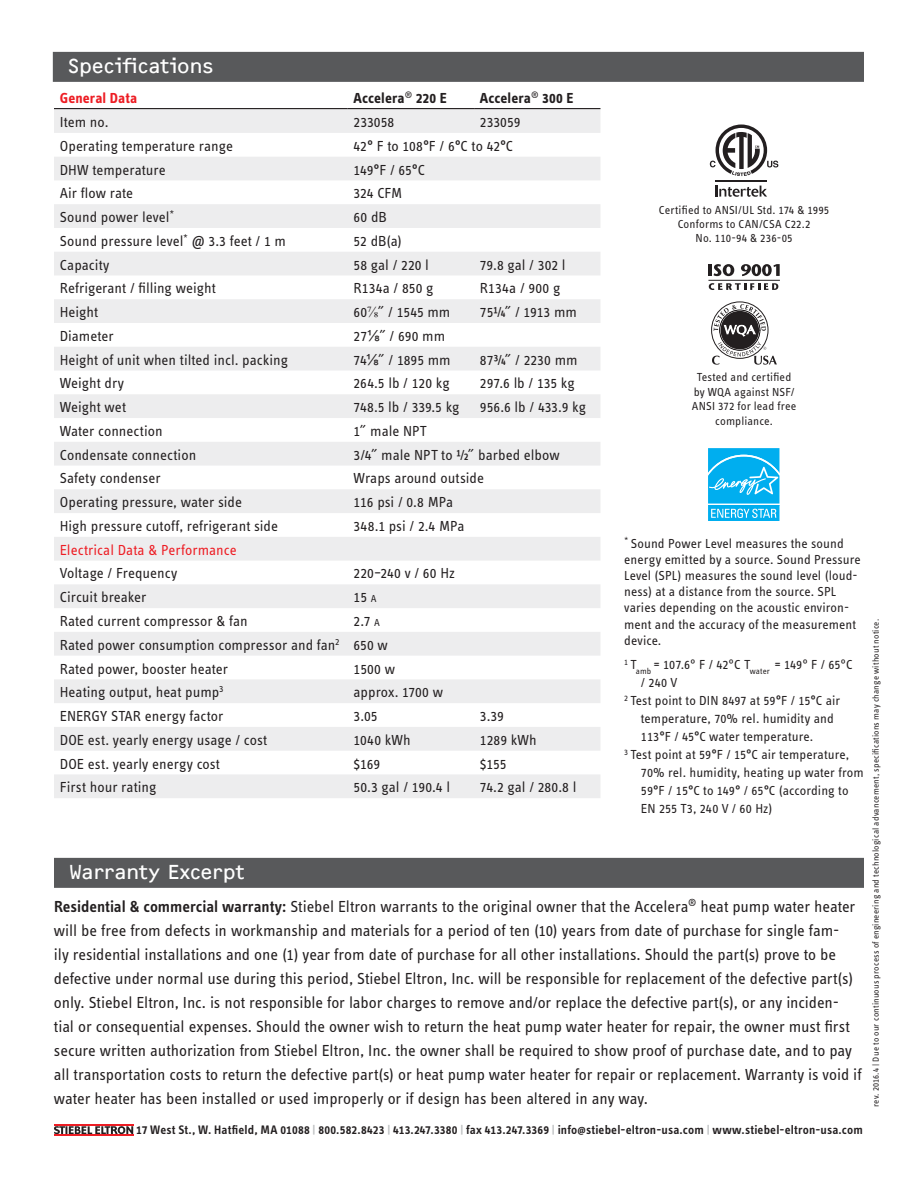
<style>
.page{position:relative;width:918px;height:1188px;background:#fff}
.page>*{position:absolute;margin:0;border:0;box-sizing:border-box;transform-origin:0 0}
.t1{font:21px "F2 FOCR Bczyk Com";color:#fff}
.t2{font:16.5px/24px "STE Info Text";letter-spacing:-.005em;color:#231f20}
.t3{font:15px/23.7px "STE Info Text";color:#231f20}
.t4{font:700 15px "STE Info Text";letter-spacing:.005em;color:#231f20}
.t5{font:15px "STE Info Text";color:#ed1d24}
.t6{font:700 15px "STE Info Text";letter-spacing:.005em;color:#ed1d24}
.t7{font:13.5px/16.2px "STE Info Text";letter-spacing:.005em;color:#231f20}
.t8{font:600 12.75px "STE Info Text";letter-spacing:.015em;color:#231f20}
.t9{font:12px/14.4px "STE Info Text";letter-spacing:.01em;color:#231f20;text-align:center}
.t10{font:9px "STE Info Text";letter-spacing:.02em;color:#231f20}
.s1{font-weight:700}
.s2{font-family:"Times New Roman"}
.s3{font-family:"Arial"}
.s4{font-size:10.5px}
.s5{font-weight:600}
.s6{color:#bcbec0}
.s7{font-size:9px}
</style>
<div class="page">
<svg style="left:54px;top:1126px;width:79px;height:8px"></svg>
<hr style="left:54px;top:1124px;width:79px;height:2px;background:#ed1d24">
<hr style="left:54px;top:1135px;width:79px;height:1px;background:#ed1d24">
<div style="left:54px;top:858px;width:810px;height:30px;background:#58595b"></div>
<div style="left:53px;top:52px;width:811px;height:30px;background:#58595b"></div>
<svg style="left:716px;top:186px;width:51px;height:11px"></svg>
<hr style="left:716px;top:180px;width:51px;height:1px;background:#231f20">
<svg style="left:710px;top:124px;width:68px;height:52px"></svg>
<svg style="left:712px;top:304px;width:65px;height:61px"></svg>
<svg style="left:708px;top:448px;width:72px;height:73px;background:#2bbbf1"></svg>
<hr style="left:708px;top:264px;width:4px;height:12px;background:#231f20">
<svg style="left:713px;top:264px;width:21px;height:12px"></svg>
<svg style="left:741px;top:264px;width:39px;height:12px"></svg>
<svg style="left:709px;top:283px;width:69px;height:7px"></svg>
<hr style="left:708px;top:280px;width:72px;height:1px;background:#231f20">
<svg style="left:54px;top:109px;width:546px;height:689px;fill:#ededee"></svg>
<hr style="left:54px;top:108px;width:294px;height:1px;background:#231f20">
<hr style="left:348px;top:108px;width:126px;height:1px;background:#231f20">
<hr style="left:474px;top:108px;width:126px;height:1px;background:#231f20">
<h1 class="t1" style="left:68px;top:54px;width:148px">Specifications</h1>
<p class="t6" style="left:60px;top:89px;width:79px">General Data</p>
<p class="t4" style="left:354px;top:89px;width:95px">Accelera<sup>®</sup> 220 E</p>
<p class="t4" style="left:480px;top:89px;width:95px">Accelera<sup>®</sup> 300 E</p>
<p class="t3" style="left:60px;top:110px;width:50px">Item no.</p>
<p class="t3" style="left:354px;top:110px;width:42px">233058</p>
<p class="t3" style="left:480px;top:110px;width:42px">233059</p>
<p class="t3" style="left:60px;top:134px;width:175px">Operating temperature range</p>
<p class="t3" style="left:354px;top:134px;width:161px">42<span class="s1">°</span> F to 108<span class="s1">°</span>F / 6<span class="s1">°</span>C to 42<span class="s1">°</span>C</p>
<p class="t3" style="left:60px;top:158px;width:107px">DHW temperature</p>
<p class="t3" style="left:354px;top:158px;width:73px">149<span class="s1">°</span>F / 65<span class="s1">°</span>C</p>
<p class="t3" style="left:60px;top:181px;width:75px">Air flow rate</p>
<p class="t3" style="left:354px;top:181px;width:50px">324 CFM</p>
<p class="t3" style="left:60px;top:205px;width:116px">Sound power level<sup>*</sup></p>
<p class="t3" style="left:354px;top:205px;width:35px">60 dB</p>
<p class="t3" style="left:60px;top:229px;width:228px">Sound pressure level<sup>*</sup> @ 3.3 feet / 1 m</p>
<p class="t3" style="left:354px;top:229px;width:50px">52 dB(a)</p>
<p class="t3" style="left:60px;top:253px;width:51px">Capacity</p>
<p class="t3" style="left:354px;top:253px;width:77px">58 gal / 220 l</p>
<p class="t3" style="left:480px;top:253px;width:87px">79.8 gal / 302 l</p>
<p class="t3" style="left:60px;top:276px;width:158px">Refrigerant / filling weight</p>
<p class="t3" style="left:354px;top:276px;width:82px">R134a / 850 g</p>
<p class="t3" style="left:480px;top:276px;width:82px">R134a / 900 g</p>
<p class="t3" style="left:60px;top:300px;width:40px">Height</p>
<p class="t3" style="left:354px;top:300px;width:98px">60<span class="s2">⅞</span>˝ / 1545 mm</p>
<p class="t3" style="left:480px;top:300px;width:98px">75¼˝ / 1913 mm</p>
<p class="t3" style="left:60px;top:324px;width:55px">Diameter</p>
<p class="t3" style="left:354px;top:324px;width:93px">27<span class="s3">⅛</span>˝ / 690 mm</p>
<p class="t3" style="left:60px;top:348px;width:230px">Height of unit when tilted incl. packing</p>
<p class="t3" style="left:354px;top:348px;width:99px">74<span class="s3">⅛</span>˝ / 1895 mm</p>
<p class="t3" style="left:480px;top:348px;width:99px">87¾˝ / 2230 mm</p>
<p class="t3" style="left:60px;top:372px;width:66px">Weight dry</p>
<p class="t3" style="left:354px;top:372px;width:98px">264.5 lb / 120 kg</p>
<p class="t3" style="left:480px;top:372px;width:96px">297.6 lb / 135 kg</p>
<p class="t3" style="left:60px;top:395px;width:68px">Weight wet</p>
<p class="t3" style="left:354px;top:395px;width:108px">748.5 lb / 339.5 kg</p>
<p class="t3" style="left:480px;top:395px;width:108px">956.6 lb / 433.9 kg</p>
<p class="t3" style="left:60px;top:419px;width:104px">Water connection</p>
<p class="t3" style="left:354px;top:419px;width:74px">1˝ male NPT</p>
<p class="t3" style="left:60px;top:443px;width:138px">Condensate connection</p>
<p class="t3" style="left:354px;top:443px;width:208px">3/4˝ male NPT to ½˝ barbed elbow</p>
<p class="t3" style="left:60px;top:467px;width:102px">Safety condenser</p>
<p class="t3" style="left:354px;top:467px;width:132px">Wraps around outside</p>
<p class="t3" style="left:60px;top:490px;width:184px">Operating pressure, water side</p>
<p class="t3" style="left:354px;top:490px;width:101px">116 psi / 0.8 MPa</p>
<p class="t3" style="left:60px;top:514px;width:220px">High pressure cutoff, refrigerant side</p>
<p class="t3" style="left:354px;top:514px;width:113px">348.1 psi / 2.4 MPa</p>
<p class="t5" style="left:60px;top:541px;width:178px">Electrical Data &amp; Performance</p>
<p class="t3" style="left:60px;top:562px;width:119px">Voltage / Frequency</p>
<p class="t3" style="left:354px;top:562px;width:103px">220–240 v / 60 Hz</p>
<p class="t3" style="left:60px;top:585px;width:88px">Circuit breaker</p>
<p class="t3" style="left:354px;top:585px;width:25px">15 <span class="s4">a</span></p>
<p class="t3" style="left:60px;top:609px;width:189px">Rated current compressor &amp; fan</p>
<p class="t3" style="left:60px;top:609px;width:330px;text-indent:294px">2.7 <span class="s4">a<br></span>Rated power consumption compressor and fan<sup>2</sup> 650 w<br>Rated power, booster heater</p>
<p class="t3" style="left:354px;top:657px;width:43px">1500 w</p>
<p class="t3" style="left:60px;top:680px;width:165px">Heating output, heat pump<sup>3</sup></p>
<p class="t3" style="left:354px;top:680px;width:91px">approx. 1700 w</p>
<p class="t3" style="left:60px;top:704px;width:165px">ENERGY STAR energy factor</p>
<p class="t3" style="left:354px;top:704px;width:26px">3.05</p>
<p class="t3" style="left:480px;top:704px;width:26px">3.39</p>
<p class="t3" style="left:60px;top:728px;width:209px">DOE est. yearly energy usage / cost</p>
<p class="t3" style="left:354px;top:728px;width:59px">1040 kWh</p>
<p class="t3" style="left:480px;top:728px;width:58px">1289 kWh</p>
<p class="t3" style="left:60px;top:752px;width:162px">DOE est. yearly energy cost</p>
<p class="t3" style="left:354px;top:752px;width:28px">$169</p>
<p class="t3" style="left:480px;top:752px;width:28px">$155</p>
<p class="t3" style="left:60px;top:775px;width:98px">First hour rating</p>
<p class="t3" style="left:354px;top:775px;width:98px">50.3 gal / 190.4 l</p>
<p class="t3" style="left:480px;top:775px;width:98px">74.2 gal / 280.8 l</p>
<h1 class="t1" style="left:69px;top:860px;width:177px">Warranty Excerpt</h1>
<p class="t9" style="left:659px;top:202px;width:172px">Certified to ANSI/UL Std. 174 &amp; 1995<br>Conforms to CAN/CSA C22.2<br>No. 110-94 &amp; 236-05</p>
<p class="t9" style="left:692px;top:370px;width:106px">Tested and certified by WQA against NSF/<br>ANSI 372 for lead free compliance.</p>
<p class="t7" style="left:624px;top:535px;width:238px"><sup>*</sup> Sound Power Level measures the sound energy emitted by a source. Sound Pressure Level (SPL) measures the sound level (loud&shy;ness) at a distance from the source. SPL varies depending on the acoustic environ&shy;ment and the accuracy of the measurement device.</p>
<p class="t7" style="left:624px;top:657px;width:230px"><sup>1</sup> T<sub>amb</sub> = 107.6° F / 42°C T<sub>water</sub> = 149° F / 65°C</p>
<p class="t7" style="left:641px;top:675px;width:38px">/ 240 V</p>
<p class="t7" style="left:624px;top:693px;width:218px"><sup>2</sup> Test point to DIN 8497 at 59<span class="s1">°</span>F / 15<span class="s1">°</span>C air</p>
<p class="t7" style="left:641px;top:711px;width:194px">temperature, 70% rel. humidity and</p>
<p class="t7" style="left:641px;top:729px;width:174px">113<span class="s1">°</span>F / 45<span class="s1">°</span>C water temperature.</p>
<p class="t7" style="left:624px;top:747px;width:227px"><sup>3</sup> Test point at 59<span class="s1">°</span>F / 15<span class="s1">°</span>C air temperature,</p>
<p class="t7" style="left:641px;top:765px;width:224px">70% rel. humidity, heating up water from</p>
<p class="t7" style="left:641px;top:783px;width:209px">59<span class="s1">°</span>F / 15<span class="s1">°</span>C to 149<span class="s1">°</span> / 65<span class="s1">°</span>C (according to</p>
<p class="t7" style="left:641px;top:801px;width:133px">EN 255 T3, 240 V / 60 Hz)</p>
<p class="t2" style="left:54px;top:894px;width:809px"><span class="s5">Residential &amp; commercial warranty:</span> Stiebel Eltron warrants to the original owner that the Accelera<sup>®</sup> heat pump water heater will be free from defects in workmanship and materials for a period of ten (10) years from date of purchase for single fam-<br>ily residential installations and one (1) year from date of purchase for all other installations. Should the part(s) prove to be defective under normal use during this period, Stiebel Eltron, Inc. will be responsible for replacement of the defective part(s) only. Stiebel Eltron, Inc. is not responsible for labor charges to remove and/or replace the defective part(s), or any inciden&shy;tial or consequential expenses. Should the owner wish to return the heat pump water heater for repair, the owner must first secure written authorization from Stiebel Eltron, Inc. the owner shall be required to show proof of purchase date, and to pay all transportation costs to return the defective part(s) or heat pump water heater for repair or replacement. Warranty is void if water heater has been installed or used improperly or if design has been altered in any way.</p>
<p class="t8" style="left:136px;top:1123px;width:728px">17 West St., W. Hatfield, MA 01088 <span class="s6">|</span> 800.582.8423 <span class="s6">|</span> 413.247.3380 <span class="s6">|</span> fax 413.247.3369 <span class="s6">|</span> info<span class="s7">@</span>stiebel-eltron-usa.com <span class="s6">|</span> www.stiebel-eltron-usa.com</p>
<p class="t10" style="left:871px;top:1107px;width:490px;rotate:-90deg">rev. 2016.4 | Due to our continuous process of engineering and technological advancement, specifications may change without notice.</p>
</div>
